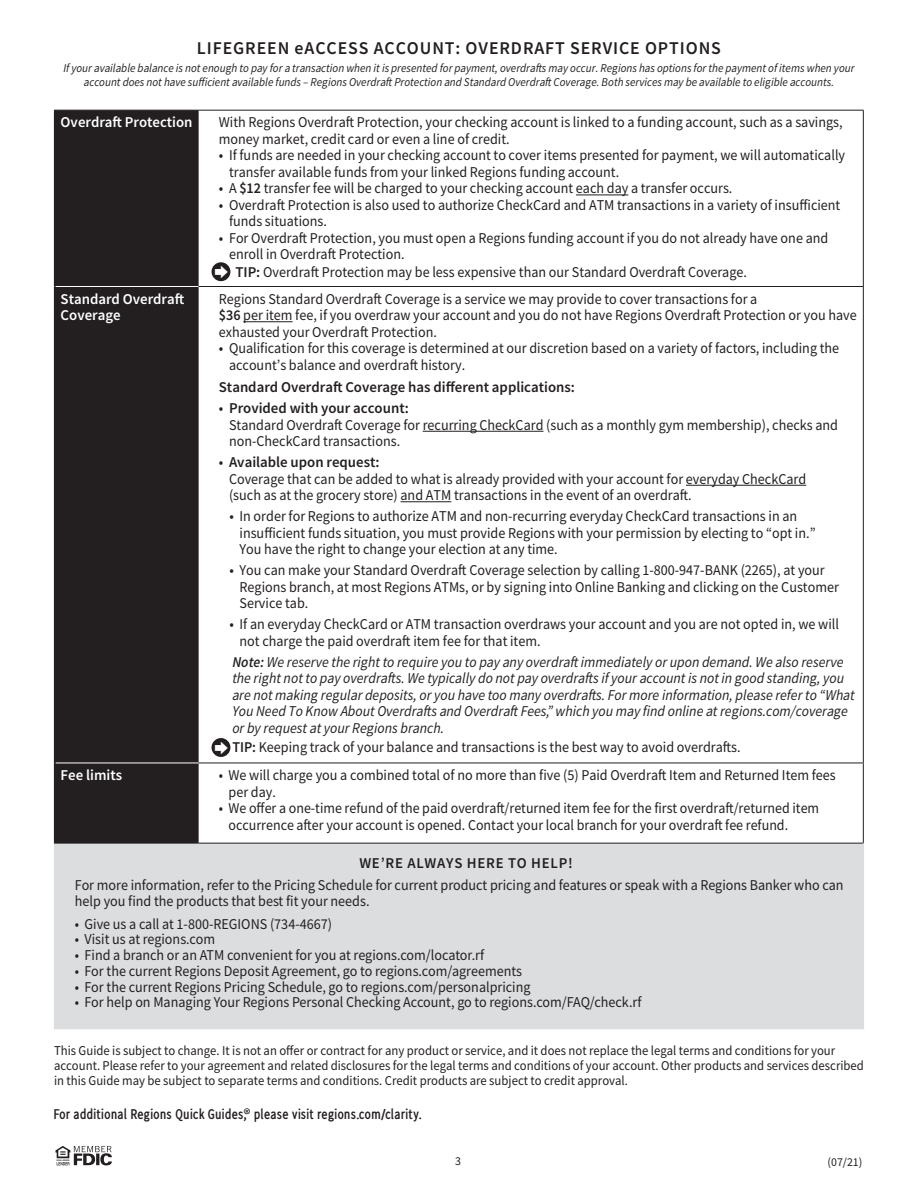
<style>
.page{position:relative;width:918px;height:1188px;background:#fff}
.page>*{position:absolute;margin:0;border:0;box-sizing:border-box;transform-origin:0 0}
.t1{font:600 18px "Regions Sans";letter-spacing:.05em;color:#231f20}
.t2{font:15px/16.5px "Regions Sans";color:#231f20}
.t3{font:15px/16.5px "Regions Sans";color:#231f20;scale:.95 1}
.t4{font:italic 15px/16.5px "Regions Sans";color:#231f20;scale:.95 1}
.CALL-TO-ACTION{font:600 15px "Regions Sans Condensed";color:#231f20}
.t5{font:600 15px/16.5px "Regions Sans";color:#fff}
.t6{font:600 15px "Regions Sans";color:#231f20}
.t7{font:600 15px "Regions Sans";letter-spacing:.05em;color:#231f20}
.t8{font:13.5px/15px "Regions Sans";color:#231f20;scale:.95 1}
.t9{font:italic 12px/13.5px "Regions Sans";color:#231f20;text-align:center;scale:.95 1}
.t10{font:12px "Regions Sans";color:#231f20}
.s1{font-weight:600}
</style>
<div class="page">
<div style="left:55px;top:111px;width:144px;height:732px;background:#231f20"></div>
<div style="left:55px;top:843px;width:808px;height:186px;background:#dcdddf"></div>
<hr style="left:55px;top:286px;width:144px;height:1px;background:#fff">
<hr style="left:55px;top:763px;width:144px;height:1px;background:#fff">
<hr style="left:54px;top:111px;width:1px;height:175px;background:#231f20">
<hr style="left:54px;top:110px;width:145px;height:1px;background:#231f20">
<hr style="left:199px;top:110px;width:665px;height:1px;background:#231f20">
<hr style="left:863px;top:111px;width:1px;height:175px;background:#231f20">
<hr style="left:54px;top:286px;width:1px;height:477px;background:#231f20">
<hr style="left:199px;top:286px;width:665px;height:1px;background:#231f20">
<hr style="left:863px;top:287px;width:1px;height:476px;background:#231f20">
<hr style="left:54px;top:763px;width:1px;height:80px;background:#231f20">
<hr style="left:199px;top:763px;width:665px;height:1px;background:#231f20">
<hr style="left:863px;top:763px;width:1px;height:80px;background:#231f20">
<hr style="left:54px;top:844px;width:1px;height:184px;background:#dcdddf">
<hr style="left:54px;top:843px;width:145px;height:1px;background:#231f20">
<hr style="left:54px;top:1028px;width:145px;height:1px;background:#dcdddf">
<hr style="left:199px;top:1028px;width:665px;height:1px;background:#dcdddf">
<hr style="left:199px;top:843px;width:665px;height:1px;background:#231f20">
<hr style="left:863px;top:844px;width:1px;height:184px;background:#dcdddf">
<hr style="left:576px;top:195px;width:52px;height:1px;background:#231f20">
<hr style="left:243px;top:321px;width:50px;height:1px;background:#231f20">
<hr style="left:423px;top:431px;width:121px;height:1px;background:#231f20">
<hr style="left:686px;top:485px;width:120px;height:1px;background:#231f20">
<hr style="left:401px;top:501px;width:50px;height:1px;background:#231f20">
<svg style="left:56px;top:1146px;width:56px;height:19px"></svg>
<div style="left:212px;top:738px;width:18px;height:19px;background:#231f20;border-radius:50%"></div>
<div style="left:212px;top:262px;width:18px;height:19px;background:#231f20;border-radius:50%"></div>
<p class="t1" style="left:197px;top:36px;width:526px">LIFEGREEN eACCESS ACCOUNT: OVERDRAFT SERVICE OPTIONS</p>
<p class="t9" style="left:63px;top:61px;width:834px">If your available balance is not enough to pay for a transaction when it is presented for payment, overdrafts may occur. Regions has options for the payment of items when your account does not have sufficient available funds – Regions Overdraft Protection and Standard Overdraft Coverage. Both services may be available to eligible accounts.</p>
<p class="t5" style="left:61px;top:114px;width:133px">Overdraft Protection</p>
<p class="t3" style="left:219px;top:114px;width:658px">With Regions Overdraft Protection, your checking account is linked to a funding account, such as a savings, money market, credit card or even a line of credit.</p>
<p class="t2" style="left:229px;top:147px;width:618px;text-indent:-10px">• If funds are needed in your checking account to cover items presented for payment, we will automatically transfer available funds from your linked Regions funding account.</p>
<p class="t2" style="left:219px;top:180px;width:515px">• A <span class="s1">$12</span> transfer fee will be charged to your checking account each day a transfer occurs.</p>
<p class="t2" style="left:229px;top:197px;width:613px;text-indent:-10px">• Overdraft Protection is also used to authorize CheckCard and ATM transactions in a variety of insufficient funds situations.</p>
<p class="t2" style="left:229px;top:230px;width:601px;text-indent:-10px">• For Overdraft Protection, you must open a Regions funding account if you do not already have one and enroll in Overdraft Protection.</p>
<p class="t3" style="left:235px;top:264px;width:540px"><span class="s1">TIP:</span> Overdraft Protection may be less expensive than our Standard Overdraft Coverage.</p>
<p class="t5" style="left:61px;top:290px;width:125px">Standard Overdraft<br>Coverage</p>
<p class="t3" style="left:219px;top:290px;width:673px">Regions Standard Overdraft Coverage is a service we may provide to cover transactions for a<br><span class="s1">$36</span> per item fee, if you overdraw your account and you do not have Regions Overdraft Protection or you have exhausted your Overdraft Protection.</p>
<p class="t2" style="left:229px;top:340px;width:612px;text-indent:-10px">• Qualification for this coverage is determined at our discretion based on a variety of factors, including the account’s balance and overdraft history.</p>
<p class="t6" style="left:219px;top:377px;width:358px">Standard Overdraft Coverage has different applications:</p>
<p class="t2" style="left:229px;top:400px;width:610px;text-indent:-10px">• <span class="s1">Provided with your account:<br></span>Standard Overdraft Coverage for recurring CheckCard (such as a monthly gym membership), checks and non-CheckCard transactions.</p>
<p class="t2" style="left:229px;top:454px;width:579px;text-indent:-10px">• <span class="s1">Available upon request:<br></span>Coverage that can be added to what is already provided with your account for everyday CheckCard (such as at the grocery store) and ATM transactions in the event of an overdraft.</p>
<p class="t2" style="left:240px;top:508px;width:578px;text-indent:-10px">• In order for Regions to authorize ATM and non-recurring everyday CheckCard transactions in an insufficient funds situation, you must provide Regions with your permission by electing to “opt in.”<br>You have the right to change your election at any time.</p>
<p class="t2" style="left:240px;top:562px;width:601px;text-indent:-10px">• You can make your Standard Overdraft Coverage selection by calling 1-800-947-BANK (2265), at your<br>Regions branch, at most Regions ATMs, or by signing into Online Banking and clicking on the Customer<br>Service tab.</p>
<p class="t2" style="left:240px;top:616px;width:601px;text-indent:-10px">• If an everyday CheckCard or ATM transaction overdraws your account and you are not opted in, we will not charge the paid overdraft item fee for that item.</p>
<p class="t4" style="left:232px;top:653px;width:657px"><span class="s1">Note:</span> We reserve the right to require you to pay any overdraft immediately or upon demand. We also reserve the right not to pay overdrafts. We typically do not pay overdrafts if your account is not in good standing, you are not making regular deposits, or you have too many overdrafts. For more information, please refer to “What You Need To Know About Overdrafts and Overdraft Fees,” which you may find online at regions.com/coverage or by request at your Regions branch.</p>
<p class="t3" style="left:232px;top:739px;width:537px"><span class="s1">TIP:</span> Keeping track of your balance and transactions is the best way to avoid overdrafts.</p>
<p class="t5" style="left:61px;top:767px;width:63px">Fee limits</p>
<p class="t3" style="left:229px;top:767px;width:641px;text-indent:-10px">• We will charge you a combined total of no more than five (5) Paid Overdraft Item and Returned Item fees per day.</p>
<p class="t3" style="left:229px;top:800px;width:623px;text-indent:-10px">• We offer a one-time refund of the paid overdraft/returned item fee for the first overdraft/returned item occurrence after your account is opened. Contact your local branch for your overdraft fee refund.</p>
<p class="t7" style="left:359px;top:853px;width:215px">WE’RE ALWAYS HERE TO HELP!</p>
<p class="t3" style="left:75px;top:877px;width:811px;line-height:15.8px">For more information, refer to the Pricing Schedule for current product pricing and features or speak with a Regions Banker who can help you find the products that best fit your needs.</p>
<p class="t3" style="left:75px;top:915px;width:272px">• Give us a call at 1-800-REGIONS (734-4667)</p>
<p class="t3" style="left:75px;top:931px;width:149px">• Visit us at regions.com</p>
<p class="t3" style="left:75px;top:947px;width:432px">• Find a branch or an ATM convenient for you at regions.com/locator.rf</p>
<p class="t3" style="left:75px;top:963px;width:472px">• For the current Regions Deposit Agreement, go to regions.com/agreements</p>
<p class="t3" style="left:75px;top:978px;width:481px">• For the current Regions Pricing Schedule, go to regions.com/personalpricing</p>
<p class="t3" style="left:75px;top:994px;width:598px">• For help on Managing Your Regions Personal Checking Account, go to regions.com/FAQ/check.rf</p>
<p class="t8" style="left:54px;top:1043px;width:854px">This Guide is subject to change. It is not an offer or contract for any product or service, and it does not replace the legal terms and conditions for your account. Please refer to your agreement and related disclosures for the legal terms and conditions of your account. Other products and services described in this Guide may be subject to separate terms and conditions. Credit products are subject to credit approval.</p>
<p class="CALL-TO-ACTION" style="left:54px;top:1105px;width:369px">For additional Regions Quick Guides,® please visit regions.com/clarity.</p>
<p class="t10" style="left:455px;top:1154px;width:7px">3</p>
<p class="t10" style="left:828px;top:1155px;width:36px">(07/21)</p>
</div>
